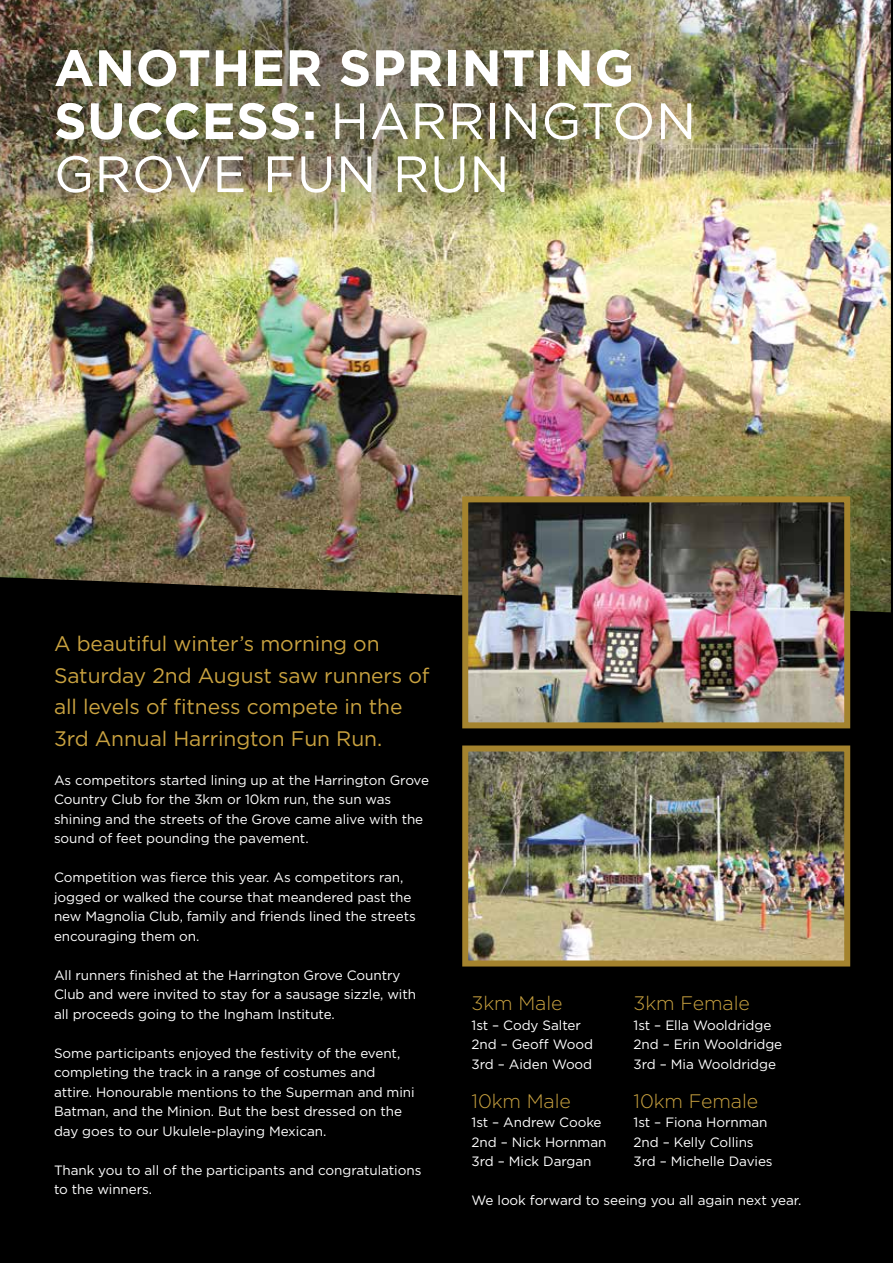
<style>
.page{position:relative;width:893px;height:1263px;background:#000}
.page>*{position:absolute;margin:0;border:0;box-sizing:border-box;transform-origin:0 0}
.t1{font:700 51px/53.1px "Gotham";letter-spacing:.01em;color:#fff}
.t2{font:21px/31.5px "Gotham";letter-spacing:-.005em;color:#c9a240}
.t3{font:300 19.5px "Gotham";letter-spacing:-.005em;color:#c9a240}
.t4{font:13.5px/19.5px "Gotham";letter-spacing:-.005em;color:#fff}
.s1{font-weight:400}
</style>
<div class="page">
<img style="left:0;top:0;width:891px;height:612px">
<img style="left:0;top:0;width:723px;height:281px">
<img style="left:469px;top:503px;width:374px;height:218px">
<div style="left:462px;top:496px;width:388px;height:232px;border:6px solid #a4832e"></div>
<img style="left:469px;top:752px;width:374px;height:207px">
<div style="left:462px;top:745px;width:388px;height:221px;border:6px solid #a4832e"></div>
<h1 class="t1" style="left:54px;top:41px;width:644px">ANOTHER SPRINTING<br>SUCCESS: <span class="s1">HARRINGTON<br>GROVE FUN RUN</span></h1>
<h2 class="t2" style="left:54px;top:628px;width:377px">A beautiful winter’s morning on Saturday 2nd August saw runners of all levels of fitness compete in the 3rd Annual Harrington Fun Run.</h2>
<p class="t4" style="left:54px;top:770px;width:377px">As competitors started lining up at the Harrington Grove Country Club for the 3km or 10km run, the sun was shining and the streets of the Grove came alive with the sound of feet pounding the pavement.</p>
<p class="t4" style="left:54px;top:867px;width:363px">Competition was fierce this year. As competitors ran, jogged or walked the course that meandered past the new Magnolia Club, family and friends lined the streets encouraging them on.</p>
<p class="t4" style="left:54px;top:965px;width:364px">All runners finished at the Harrington Grove Country<br>Club and were invited to stay for a sausage sizzle, with all proceeds going to the Ingham Institute.</p>
<p class="t4" style="left:54px;top:1043px;width:362px">Some participants enjoyed the festivity of the event, completing the track in a range of costumes and attire. Honourable mentions to the Superman and mini Batman, and the Minion. But the best dressed on the day goes to our Ukulele-playing Mexican.</p>
<p class="t4" style="left:54px;top:1160px;width:369px">Thank you to all of the participants and congratulations to the winners.</p>
<h3 class="t3" style="left:472px;top:991px;width:92px">3km Male</h3>
<h3 class="t3" style="left:634px;top:991px;width:118px">3km Female</h3>
<p class="t4" style="left:472px;top:1015px;width:111px">1st – Cody Salter</p>
<p class="t4" style="left:634px;top:1015px;width:139px">1st – Ella Wooldridge</p>
<p class="t4" style="left:472px;top:1034px;width:123px">2nd – Geoff Wood</p>
<p class="t4" style="left:634px;top:1034px;width:150px">2nd – Erin Wooldridge</p>
<p class="t4" style="left:472px;top:1054px;width:122px">3rd – Aiden Wood</p>
<p class="t4" style="left:634px;top:1054px;width:144px">3rd – Mia Wooldridge</p>
<h3 class="t3" style="left:472px;top:1088px;width:101px">10km Male</h3>
<h3 class="t3" style="left:634px;top:1088px;width:126px">10km Female</h3>
<p class="t4" style="left:472px;top:1112px;width:132px">1st – Andrew Cooke</p>
<p class="t4" style="left:634px;top:1112px;width:135px">1st – Fiona Hornman</p>
<p class="t4" style="left:472px;top:1132px;width:136px">2nd – Nick Hornman</p>
<p class="t4" style="left:634px;top:1132px;width:122px">2nd – Kelly Collins</p>
<p class="t4" style="left:472px;top:1151px;width:121px">3rd – Mick Dargan</p>
<p class="t4" style="left:634px;top:1151px;width:141px">3rd – Michelle Davies</p>
<p class="t4" style="left:472px;top:1190px;width:331px">We look forward to seeing you all again next year.</p>
</div>
